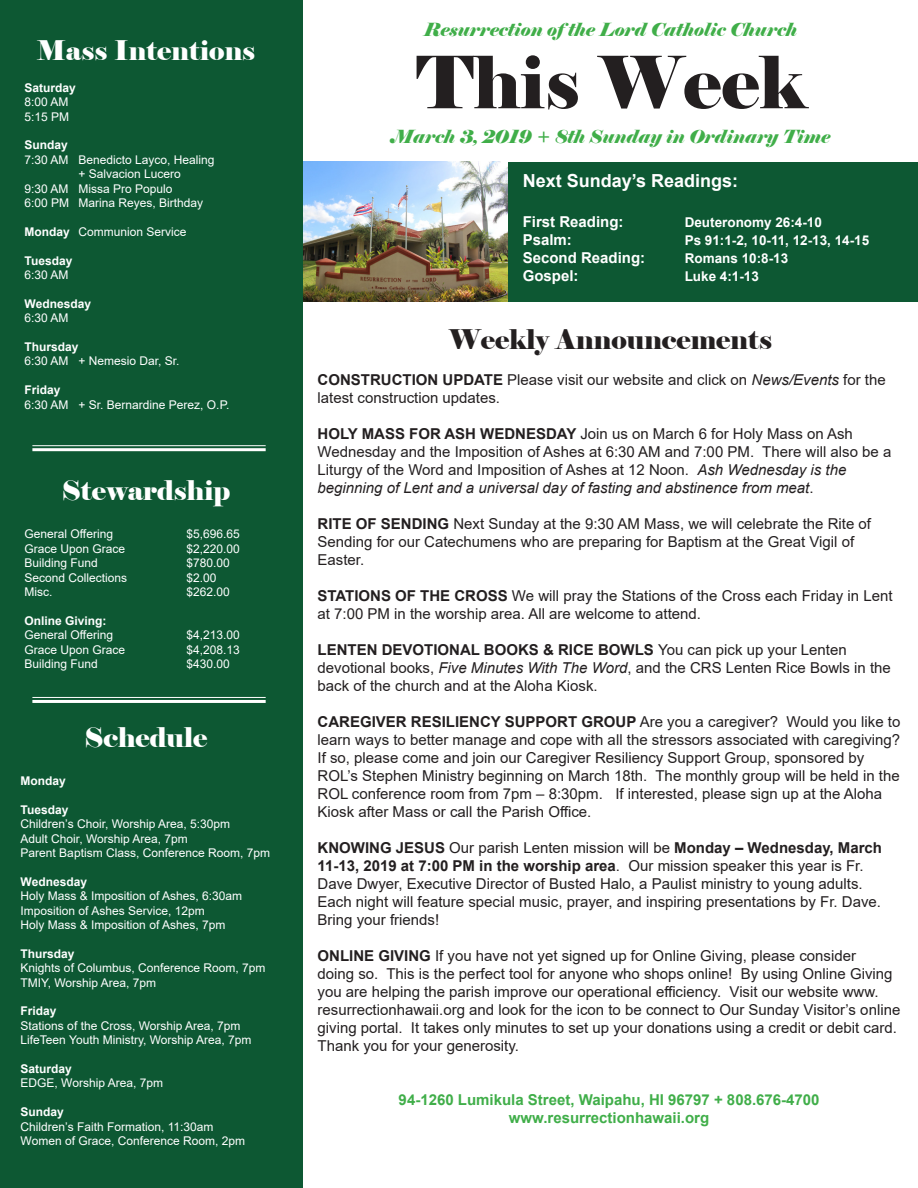
<style>
.page{position:relative;width:918px;height:1188px;background:#fff}
.page>*{position:absolute;margin:0;border:0;box-sizing:border-box;transform-origin:0 0}
.t1{font:72px "Elephant";color:#231f20}
.t2{font:27px "Elephant";color:#fff}
.t3{font:27px "Elephant";color:#231f20}
.t4{font:italic 18px "Elephant";color:#40ae49}
.t5{font:700 18px "Arial";color:#fff}
.t6{font:15px/18px "Arial";color:#231f20}
.t7{font:700 15px/18px "Arial";color:#40ae49;text-align:center}
.t8{font:700 15px "Arial";color:#fff}
.t9{font:700 13.5px "Arial";color:#fff}
.t10{font:12px/14.4px "Arial";color:#fff}
.t11{font:700 12px "Arial";color:#fff}
.s1{font-weight:700}
.s2{font-style:italic}
</style>
<div class="page">
<img style="left:303px;top:162px;width:206px;height:139px">
<div style="left:0;top:0;width:303px;height:1188px;background:#0d5833"></div>
<div style="left:509px;top:162px;width:409px;height:139px;background:#0d5833"></div>
<hr style="left:32px;top:445px;width:234px;height:1px;background:#fff">
<hr style="left:32px;top:448px;width:234px;height:3px;background:#fff">
<hr style="left:32px;top:697px;width:234px;height:1px;background:#fff">
<hr style="left:32px;top:700px;width:234px;height:3px;background:#fff">
<h2 class="t2" style="left:37px;top:34px;width:220px">Mass Intentions</h2>
<p class="t11" style="left:25px;top:81px;width:53px">Saturday</p>
<p class="t10" style="left:25px;top:95px;width:46px">8:00 AM<br>5:15 PM</p>
<p class="t11" style="left:25px;top:138px;width:45px">Sunday</p>
<p class="t10" style="left:25px;top:152px;width:192px">7:30 AM Benedicto Layco, Healing</p>
<p class="t10" style="left:79px;top:167px;width:104px">+ Salvacion Lucero</p>
<p class="t10" style="left:25px;top:181px;width:150px">9:30 AM Missa Pro Populo</p>
<p class="t10" style="left:25px;top:196px;width:180px">6:00 PM Marina Reyes, Birthday</p>
<p class="t10" style="left:25px;top:224px;width:164px"><span class="s1">Monday</span> Communion Service</p>
<p class="t11" style="left:25px;top:254px;width:49px">Tuesday</p>
<p class="t10" style="left:25px;top:268px;width:46px">6:30 AM</p>
<p class="t11" style="left:25px;top:297px;width:68px">Wednesday</p>
<p class="t10" style="left:25px;top:311px;width:46px">6:30 AM</p>
<p class="t11" style="left:25px;top:340px;width:56px">Thursday</p>
<p class="t10" style="left:25px;top:354px;width:157px">6:30 AM + Nemesio Dar, Sr.</p>
<p class="t11" style="left:25px;top:383px;width:38px">Friday</p>
<p class="t10" style="left:25px;top:397px;width:206px">6:30 AM + Sr. Bernardine Perez, O.P.</p>
<h2 class="t2" style="left:62px;top:474px;width:170px">Stewardship</h2>
<p class="t10" style="left:25px;top:527px;width:90px">General Offering</p>
<p class="t10" style="left:187px;top:527px;width:55px">$5,696.65</p>
<p class="t10" style="left:25px;top:542px;width:102px">Grace Upon Grace</p>
<p class="t10" style="left:187px;top:542px;width:55px">$2,220.00</p>
<p class="t10" style="left:25px;top:556px;width:75px">Building Fund</p>
<p class="t10" style="left:187px;top:556px;width:45px">$780.00</p>
<p class="t10" style="left:25px;top:570px;width:104px">Second Collections</p>
<p class="t10" style="left:187px;top:570px;width:32px">$2.00</p>
<p class="t10" style="left:25px;top:585px;width:29px">Misc.</p>
<p class="t10" style="left:187px;top:585px;width:45px">$262.00</p>
<p class="t11" style="left:25px;top:614px;width:84px">Online Giving:</p>
<p class="t10" style="left:25px;top:628px;width:90px">General Offering</p>
<p class="t10" style="left:187px;top:628px;width:55px">$4,213.00</p>
<p class="t10" style="left:25px;top:642px;width:102px">Grace Upon Grace</p>
<p class="t10" style="left:187px;top:642px;width:55px">$4,208.13</p>
<p class="t10" style="left:25px;top:657px;width:75px">Building Fund</p>
<p class="t10" style="left:187px;top:657px;width:45px">$430.00</p>
<h2 class="t2" style="left:84px;top:721px;width:125px">Schedule</h2>
<p class="t11" style="left:21px;top:774px;width:47px">Monday</p>
<p class="t11" style="left:21px;top:803px;width:49px">Tuesday</p>
<p class="t10" style="left:21px;top:817px;width:251px">Children’s Choir, Worship Area, 5:30pm<br>Adult Choir, Worship Area, 7pm<br>Parent Baptism Class, Conference Room, 7pm</p>
<p class="t11" style="left:21px;top:875px;width:68px">Wednesday</p>
<p class="t10" style="left:21px;top:889px;width:223px">Holy Mass &amp; Imposition of Ashes, 6:30am<br>Imposition of Ashes Service, 12pm<br>Holy Mass &amp; Imposition of Ashes, 7pm</p>
<p class="t11" style="left:21px;top:947px;width:56px">Thursday</p>
<p class="t10" style="left:21px;top:961px;width:246px">Knights of Columbus, Conference Room, 7pm<br>TMIY, Worship Area, 7pm</p>
<p class="t11" style="left:21px;top:1005px;width:38px">Friday</p>
<p class="t10" style="left:21px;top:1018px;width:233px">Stations of the Cross, Worship Area, 7pm<br>LifeTeen Youth Ministry, Worship Area, 7pm</p>
<p class="t11" style="left:21px;top:1062px;width:53px">Saturday</p>
<p class="t10" style="left:21px;top:1076px;width:144px">EDGE, Worship Area, 7pm</p>
<p class="t11" style="left:21px;top:1105px;width:45px">Sunday</p>
<p class="t10" style="left:21px;top:1119px;width:226px">Children’s Faith Formation, 11:30am<br>Women of Grace, Conference Room, 2pm</p>
<p class="t4" style="left:424px;top:18px;width:375px">Resurrection ofthe Lord Catholic Church</p>
<h1 class="t1" style="left:416px;top:39px;width:390px">This Week</h1>
<p class="t4" style="left:391px;top:125px;width:441px">March 3, 2019 + 8th Sunday in Ordinary Time</p>
<p class="t5" style="left:523px;top:171px;width:217px">Next Sunday’s Readings:</p>
<p class="t8" style="left:523px;top:213px;width:102px">First Reading:</p>
<p class="t9" style="left:685px;top:214px;width:139px">Deuteronomy 26:4-10</p>
<p class="t8" style="left:523px;top:231px;width:51px">Psalm:</p>
<p class="t9" style="left:685px;top:232px;width:186px">Ps 91:1-2, 10-11, 12-13, 14-15</p>
<p class="t8" style="left:523px;top:249px;width:124px">Second Reading:</p>
<p class="t9" style="left:685px;top:250px;width:105px">Romans 10:8-13</p>
<p class="t8" style="left:523px;top:267px;width:57px">Gospel:</p>
<p class="t9" style="left:685px;top:268px;width:76px">Luke 4:1-13</p>
<h2 class="t3" style="left:449px;top:323px;width:325px">Weekly Announcements</h2>
<p class="t6" style="left:318px;top:370px;width:570px"><span class="s1">CONSTRUCTION UPDATE</span> Please visit our website and click on <span class="s2">News/Events</span> for the latest construction updates.</p>
<p class="t6" style="left:318px;top:424px;width:575px"><span class="s1">HOLY MASS FOR ASH WEDNESDAY</span> Join us on March 6 for Holy Mass on Ash Wednesday and the Imposition of Ashes at 6:30 AM and 7:00 PM. There will also be a Liturgy of the Word and Imposition of Ashes at 12 Noon. <span class="s2">Ash Wednesday is the beginning of Lent and a universal day of fasting and abstinence from meat</span>.</p>
<p class="t6" style="left:318px;top:514px;width:555px"><span class="s1">RITE OF SENDING</span> Next Sunday at the 9:30 AM Mass, we will celebrate the Rite of<br>Sending for our Catechumens who are preparing for Baptism at the Great Vigil of<br>Easter.</p>
<p class="t6" style="left:318px;top:586px;width:577px"><span class="s1">STATIONS OF THE CROSS</span> We will pray the Stations of the Cross each Friday in Lent at 7:00 PM in the worship area. All are welcome to attend.</p>
<p class="t6" style="left:318px;top:640px;width:575px"><span class="s1">LENTEN DEVOTIONAL BOOKS &amp; RICE BOWLS</span> You can pick up your Lenten devotional books, <span class="s2">Five Minutes With The Word</span>, and the CRS Lenten Rice Bowls in the back of the church and at the Aloha Kiosk.</p>
<p class="t6" style="left:318px;top:712px;width:584px"><span class="s1">CAREGIVER RESILIENCY SUPPORT GROUP</span> Are you a caregiver? Would you like to learn ways to better manage and cope with all the stressors associated with caregiving?<br>If so, please come and join our Caregiver Resiliency Support Group, sponsored by ROL’s Stephen Ministry beginning on March 18th. The monthly group will be held in the ROL conference room from 7pm – 8:30pm. If interested, please sign up at the Aloha Kiosk after Mass or call the Parish Office.</p>
<p class="t6" style="left:318px;top:838px;width:566px"><span class="s1">KNOWING JESUS</span> Our parish Lenten mission will be <span class="s1">Monday – Wednesday, March 11-13, 2019 at 7:00 PM in the worship area</span>. Our mission speaker this year is Fr.<br>Dave Dwyer, Executive Director of Busted Halo, a Paulist ministry to young adults.<br>Each night will feature special music, prayer, and inspiring presentations by Fr. Dave.<br>Bring your friends!</p>
<p class="t6" style="left:318px;top:946px;width:584px"><span class="s1">ONLINE GIVING</span> If you have not yet signed up for Online Giving, please consider<br>doing so. This is the perfect tool for anyone who shops online! By using Online Giving you are helping the parish improve our operational efficiency. Visit our website www. resurrectionhawaii.org and look for the icon to be connect to Our Sunday Visitor’s online giving portal. It takes only minutes to set up your donations using a credit or debit card.<br>Thank you for your generosity.</p>
<p class="t7" style="left:399px;top:1090px;width:422px">94-1260 Lumikula Street, Waipahu, HI 96797 + 808.676-4700 www.resurrectionhawaii.org</p>
</div>
